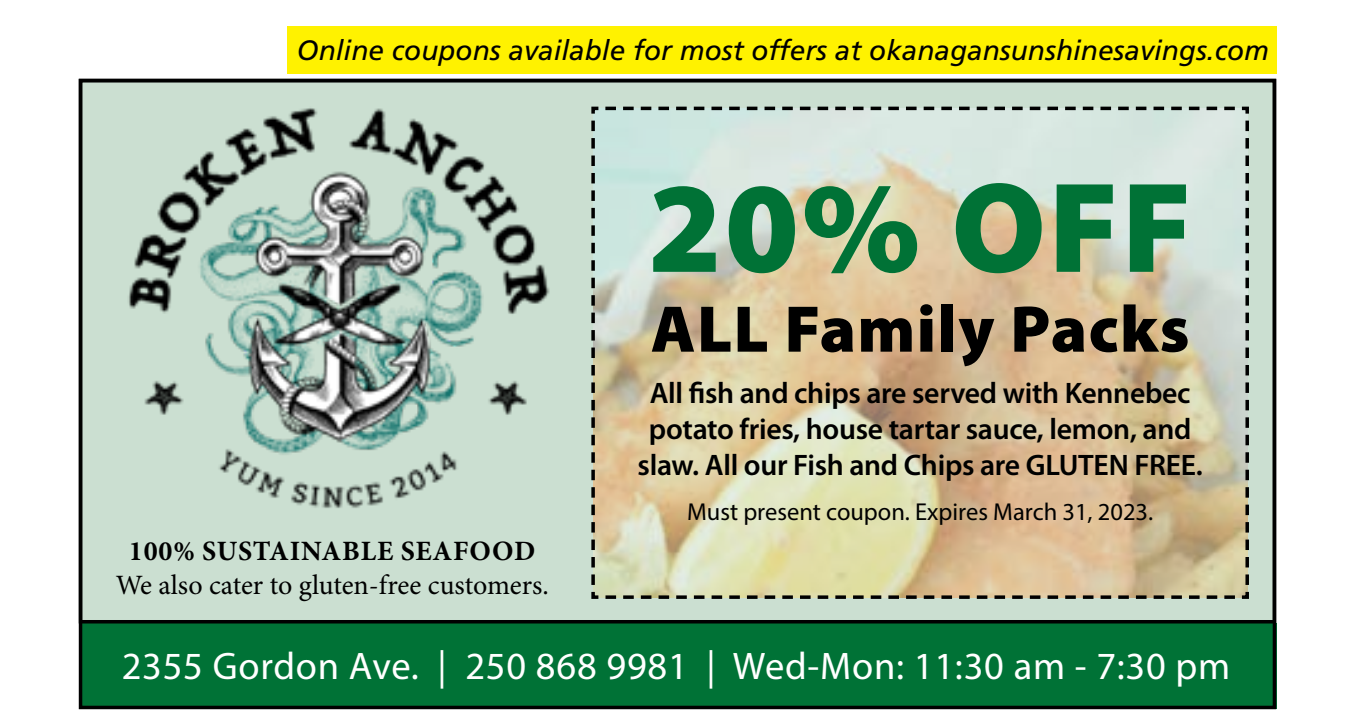
<style>
.page{position:relative;width:1355px;height:725px;background:#fff}
.page>*{position:absolute;margin:0;border:0;box-sizing:border-box;transform-origin:0 0}
.t1{font:900 129.5px "Myriad Pro";color:#007236}
.t2{font:900 66.5px "Myriad Pro";letter-spacing:.02em;color:#000}
.t3{font:38.5px "Myriad Pro";letter-spacing:.02em;color:#fff}
.t4{font:600 29.75px/35.7px "Myriad Pro";letter-spacing:-.01em;color:#000;text-align:center}
.t5{font:italic 28px "Frutiger";color:#000}
.t6{font:28px "Minion Pro";letter-spacing:-.005em;color:#000}
.t7{font:700 28px "Minion Pro";letter-spacing:.03em;color:#000}
.t8{font:24.5px "Myriad Pro";color:#000}
</style>
<div class="page">
<div style="left:287px;top:26px;width:989px;height:48px;background:#fff200"></div>
<div style="left:79px;top:623px;width:1197px;height:86px;background:#007236"></div>
<div style="left:80px;top:80px;width:1194px;height:541px;background:#cbdfd1"></div>
<svg style="left:591px;top:106px;width:658px;height:493px"></svg>
<div style="left:79px;top:79px;width:1197px;height:630px;border:4px solid #000"></div>
<img style="left:129px;top:108px;width:421px;height:400px">
<p class="t5" style="left:297px;top:34px;width:973px">Online coupons available for most offers at okanagansunshinesavings.com</p>
<p class="t7" style="left:129px;top:531px;width:408px">100% SUSTAINABLE SEAFOOD</p>
<p class="t6" style="left:116px;top:566px;width:434px">We also cater to gluten-free customers.</p>
<h1 class="t1" style="left:648px;top:141px;width:546px">20% OFF</h1>
<h2 class="t2" style="left:651px;top:285px;width:540px">ALL Family Packs</h2>
<p class="t4" style="left:637px;top:374px;width:566px">All fish and chips are served with Kennebec potato fries, house tartar sauce, lemon, and slaw. All our Fish and Chips are GLUTEN FREE.</p>
<p class="t8" style="left:687px;top:496px;width:468px">Must present coupon. Expires March 31, 2023.</p>
<p class="t3" style="left:122px;top:642px;width:1110px">2355 Gordon Ave. | 250 868 9981 | Wed-Mon: 11:30 am - 7:30 pm</p>
</div>
